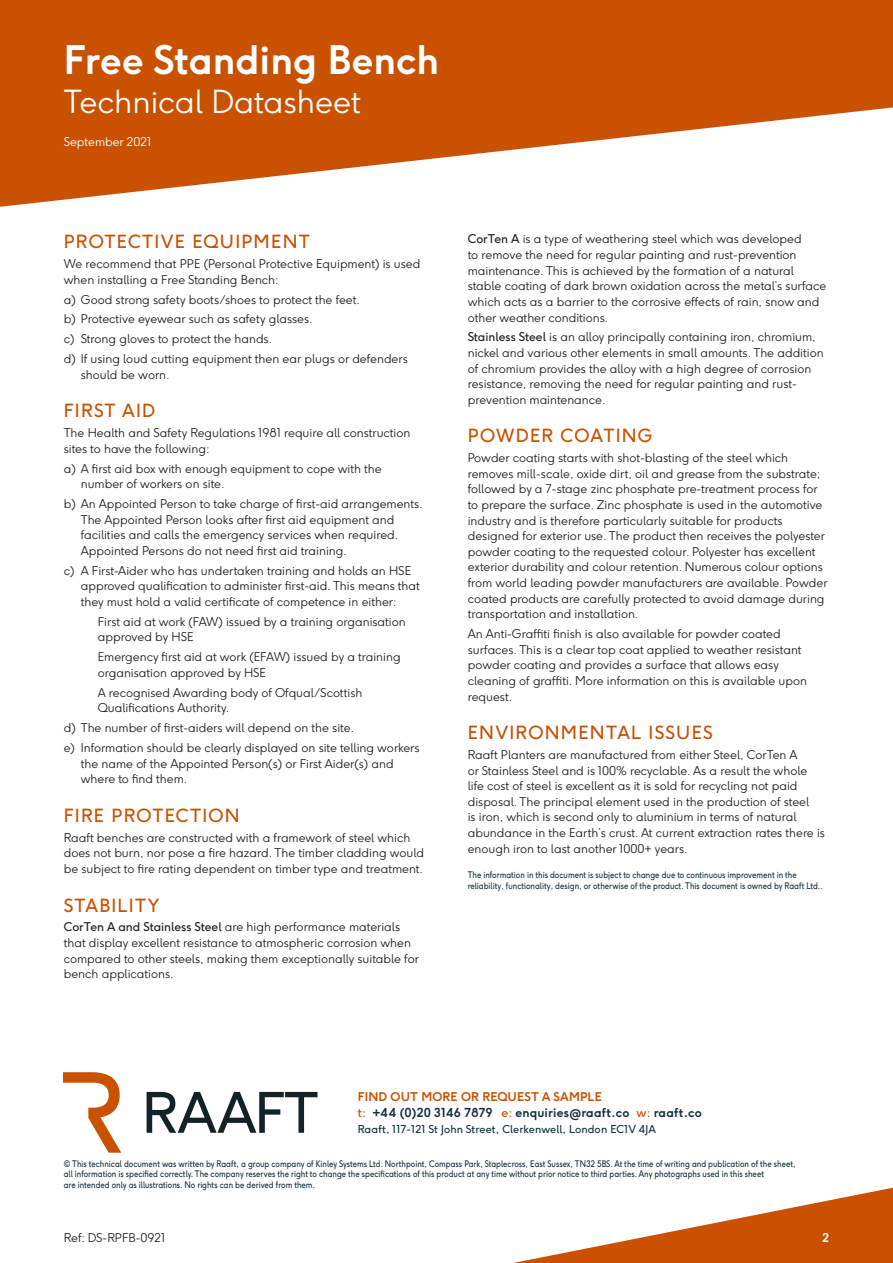
<style>
.page{position:relative;width:893px;height:1263px;background:#fff}
.page>*{position:absolute;margin:0;border:0;box-sizing:border-box;transform-origin:0 0}
.t1{font:700 39px "F37 Ginger";color:#fff}
.t2{font:300 31.5px "F37 Ginger";color:#fff}
.SECTION_HEAD{font:18px "F37 Ginger";letter-spacing:.07em;color:#c95100}
.BODY_INDENT{font:18px "F37 Ginger";letter-spacing:.07em;color:#c95100}
.t3{font:700 12.3px "F37 Ginger";letter-spacing:.01em;color:#15323d}
.BODY_TEXT{font:300 12px/15.6px "F37 Ginger";color:#231f20}
.BODY_INDENT-2{font:300 12px/15.6px "F37 Ginger";color:#231f20}
.t4{font:700 12px "F37 Ginger";letter-spacing:.01em;color:#c95100}
.t5{font:300 12px "F37 Ginger";color:#fff}
.t6{font:700 12px "F37 Ginger";color:#fff}
.t7{font:10.8px "F37 Ginger";letter-spacing:.01em;color:#15323d}
.t8{font:9px/10.8px "F37 Ginger";color:#15323d;scale:.86 1}
.s1{font-weight:400}
.s2{font-weight:400;color:#c95100}
</style>
<div class="page">
<svg style="left:0;top:0;width:893px;height:207px;fill:#c95100"></svg>
<svg style="left:513px;top:1187px;width:380px;height:76px"></svg>
<svg style="left:147px;top:1092px;width:170px;height:41px"></svg>
<svg style="left:63px;top:1072px;width:58px;height:81px"></svg>
<h1 class="t1" style="left:64px;top:34px;width:377px">Free Standing Bench</h1>
<h2 class="t2" style="left:64px;top:82px;width:298px">Technical Datasheet</h2>
<p class="t5" style="left:64px;top:134px;width:89px">September 2021</p>
<p class="BODY_INDENT" style="left:64px;top:230px;width:248px">PROTECTIVE EQUIPMENT</p>
<p class="BODY_TEXT" style="left:64px;top:256px;width:358px">We recommend that PPE (Personal Protective Equipment) is used when installing a Free Standing Bench:</p>
<p class="BODY_INDENT-2" style="left:64px;top:291px;width:298px">a) Good strong safety boots/shoes to protect the feet.</p>
<p class="BODY_INDENT-2" style="left:64px;top:311px;width:250px">b) Protective eyewear such as safety glasses.</p>
<p class="BODY_INDENT-2" style="left:64px;top:331px;width:210px">c) Strong gloves to protect the hands.</p>
<p class="BODY_INDENT-2" style="left:81px;top:351px;width:328px;text-indent:-17px">d) If using loud cutting equipment then ear plugs or defenders should be worn.</p>
<p class="SECTION_HEAD" style="left:64px;top:399px;width:93px">FIRST AID</p>
<p class="BODY_TEXT" style="left:64px;top:425px;width:348px">The Health and Safety Regulations 1981 require all construction sites to have the following:</p>
<p class="BODY_INDENT-2" style="left:81px;top:461px;width:302px;text-indent:-17px">a) A first aid box with enough equipment to cope with the number of workers on site.</p>
<p class="BODY_INDENT-2" style="left:81px;top:496px;width:343px;text-indent:-17px">b) An Appointed Person to take charge of first-aid arrangements.<br>The Appointed Person looks after first aid equipment and facilities and calls the emergency services when required.<br>Appointed Persons do not need first aid training.</p>
<p class="BODY_INDENT-2" style="left:81px;top:563px;width:341px;text-indent:-17px">c) A First-Aider who has undertaken training and holds an HSE approved qualification to administer first-aid. This means that they must hold a valid certificate of competence in either:</p>
<p class="BODY_INDENT-2" style="left:98px;top:614px;width:309px">First aid at work (FAW) issued by a training organisation approved by HSE</p>
<p class="BODY_INDENT-2" style="left:98px;top:649px;width:304px">Emergency first aid at work (EFAW) issued by a training organisation approved by HSE</p>
<p class="BODY_INDENT-2" style="left:98px;top:685px;width:266px">A recognised Awarding body of Ofqual/Scottish<br>Qualifications Authority.</p>
<p class="BODY_INDENT-2" style="left:64px;top:720px;width:292px">d) The number of first-aiders will depend on the site.</p>
<p class="BODY_INDENT-2" style="left:81px;top:740px;width:340px;text-indent:-17px">e) Information should be clearly displayed on site telling workers the name of the Appointed Person(s) or First Aider(s) and where to find them.</p>
<p class="SECTION_HEAD" style="left:64px;top:804px;width:177px">FIRE PROTECTION</p>
<p class="BODY_TEXT" style="left:64px;top:830px;width:362px">Raaft benches are constructed with a framework of steel which does not burn, nor pose a fire hazard. The timber cladding would be subject to fire rating dependent on timber type and treatment.</p>
<p class="SECTION_HEAD" style="left:64px;top:894px;width:97px">STABILITY</p>
<p class="BODY_TEXT" style="left:64px;top:919px;width:357px"><span class="s1">CorTen A and Stainless Steel</span> are high performance materials that display excellent resistance to atmospheric corrosion when compared to other steels, making them exceptionally suitable for bench applications.</p>
<p class="BODY_TEXT" style="left:468px;top:231px;width:360px"><span class="s1">CorTen A</span> is a type of weathering steel which was developed<br>to remove the need for regular painting and rust-prevention maintenance. This is achieved by the formation of a natural stable coating of dark brown oxidation across the metal’s surface which acts as a barrier to the corrosive effects of rain, snow and other weather conditions.</p>
<p class="BODY_TEXT" style="left:468px;top:329px;width:357px"><span class="s1">Stainless Steel</span> is an alloy principally containing iron, chromium, nickel and various other elements in small amounts. The addition of chromium provides the alloy with a high degree of corrosion resistance, removing the need for regular painting and rust&shy;prevention maintenance.</p>
<p class="SECTION_HEAD" style="left:468px;top:424px;width:187px">POWDER COATING</p>
<p class="BODY_TEXT" style="left:468px;top:450px;width:361px">Powder coating starts with shot-blasting of the steel which removes mill-scale, oxide dirt, oil and grease from the substrate; followed by a 7-stage zinc phosphate pre-treatment process for to prepare the surface. Zinc phosphate is used in the automotive industry and is therefore particularly suitable for products designed for exterior use. The product then receives the polyester powder coating to the requested colour. Polyester has excellent exterior durability and colour retention. Numerous colour options from world leading powder manufacturers are available. Powder coated products are carefully protected to avoid damage during transportation and installation.</p>
<p class="BODY_TEXT" style="left:468px;top:626px;width:341px">An Anti-Graffiti finish is also available for powder coated surfaces. This is a clear top coat applied to weather resistant powder coating and provides a surface that allows easy cleaning of graffiti. More information on this is available upon request.</p>
<p class="SECTION_HEAD" style="left:468px;top:721px;width:247px">ENVIRONMENTAL ISSUES</p>
<p class="BODY_TEXT" style="left:468px;top:747px;width:359px">Raaft Planters are manufactured from either Steel, CorTen A<br>or Stainless Steel and is 100% recyclable. As a result the whole life cost of steel is excellent as it is sold for recycling not paid disposal. The principal element used in the production of steel<br>is iron, which is second only to aluminium in terms of natural abundance in the Earth’s crust. At current extraction rates there is enough iron to last another 1000+ years.</p>
<p class="t8" style="left:468px;top:870px;width:414px">The information in this document is subject to change due to continuous improvement in the reliability, functionality, design, or otherwise of the product. This document is owned by Raaft Ltd..</p>
<p class="t4" style="left:358px;top:1089px;width:246px">FIND OUT MORE OR REQUEST A SAMPLE</p>
<p class="t3" style="left:358px;top:1105px;width:346px"><span class="s2">t:</span> +44 (0)20 3146 7879 <span class="s2">e:</span> enquiries@raaft.co <span class="s2">w:</span> raaft.co</p>
<p class="t7" style="left:358px;top:1123px;width:300px">Raaft, 117-121 St John Street, Clerkenwell, London EC1V 4JA</p>
<p class="t8" style="left:64px;top:1158px;width:852px">© This technical document was written by Raaft, a group company of Kinley Systems Ltd. Northpoint, Compass Park, Staplecross, East Sussex, TN32 5BS. At the time of writing and publication of the sheet, all information is specified correctly. The company reserves the right to change the specifications of this product at any time without prior notice to third parties. Any photographs used in this sheet<br>are intended only as illustrations. No rights can be derived from them.</p>
<p class="BODY_TEXT" style="left:64px;top:1229px;width:103px">Ref: DS-RPFB-0921</p>
<p class="t6" style="left:823px;top:1229px;width:8px">2</p>
</div>
